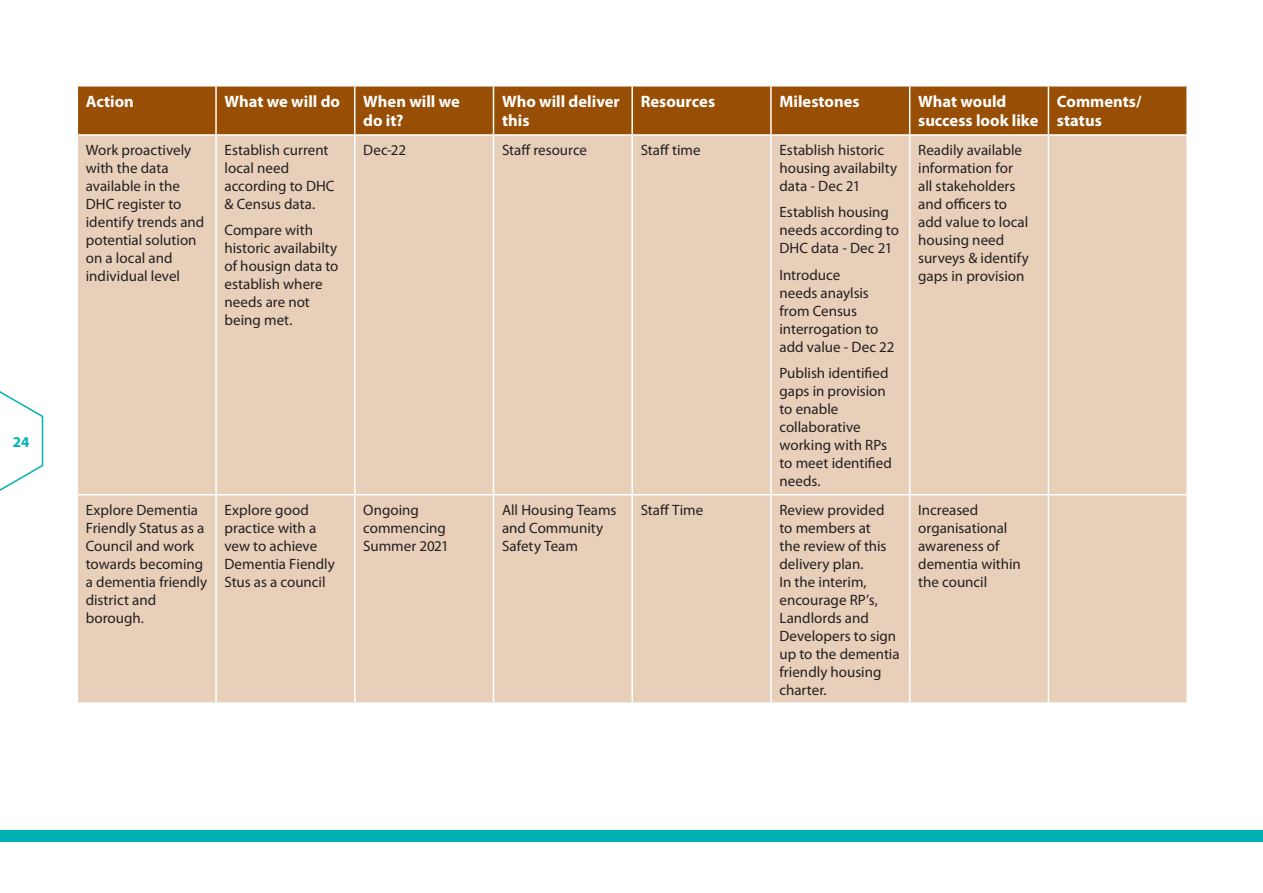
<style>
.page{position:relative;width:1263px;height:893px;background:#fff}
.page>*{position:absolute;margin:0;border:0;box-sizing:border-box;transform-origin:0 0}
.t1{font:700 16.5px/19.8px "Myriad Pro";color:#fff}
.t2{font:15px/18px "Myriad Pro";color:#231f20}
.t3{font:700 15px "Myriad Pro";color:#00b1b2}
</style>
<div class="page">
<div style="left:0;top:830px;width:1263px;height:12px;background:#00b1b2"></div>
<svg style="left:0;top:391px;width:44px;height:100px"></svg>
<div style="left:78px;top:87px;width:1108px;height:47px;background:#984f05"></div>
<div style="left:78px;top:136px;width:1108px;height:566px;background:#e8cfb9"></div>
<hr style="left:215px;top:136px;width:2px;height:358px;background:#fff">
<hr style="left:354px;top:136px;width:1px;height:358px;background:#fff">
<hr style="left:493px;top:136px;width:1px;height:358px;background:#fff">
<hr style="left:631px;top:136px;width:2px;height:358px;background:#fff">
<hr style="left:770px;top:136px;width:2px;height:358px;background:#fff">
<hr style="left:909px;top:136px;width:1px;height:358px;background:#fff">
<hr style="left:1048px;top:136px;width:1px;height:358px;background:#fff">
<hr style="left:77px;top:494px;width:139px;height:1px;background:#fff">
<hr style="left:216px;top:494px;width:139px;height:1px;background:#fff">
<hr style="left:215px;top:495px;width:2px;height:207px;background:#fff">
<hr style="left:355px;top:494px;width:138px;height:1px;background:#fff">
<hr style="left:354px;top:495px;width:1px;height:207px;background:#fff">
<hr style="left:493px;top:494px;width:139px;height:1px;background:#fff">
<hr style="left:493px;top:495px;width:1px;height:207px;background:#fff">
<hr style="left:632px;top:494px;width:139px;height:1px;background:#fff">
<hr style="left:631px;top:495px;width:2px;height:207px;background:#fff">
<hr style="left:771px;top:494px;width:139px;height:1px;background:#fff">
<hr style="left:770px;top:495px;width:2px;height:207px;background:#fff">
<hr style="left:910px;top:494px;width:138px;height:1px;background:#fff">
<hr style="left:909px;top:495px;width:1px;height:207px;background:#fff">
<hr style="left:1048px;top:494px;width:140px;height:1px;background:#fff">
<hr style="left:1048px;top:495px;width:1px;height:207px;background:#fff">
<hr style="left:215px;top:87px;width:2px;height:47px;background:#fff">
<hr style="left:354px;top:87px;width:1px;height:47px;background:#fff">
<hr style="left:493px;top:87px;width:1px;height:47px;background:#fff">
<hr style="left:631px;top:87px;width:2px;height:47px;background:#fff">
<hr style="left:770px;top:87px;width:2px;height:47px;background:#fff">
<hr style="left:909px;top:87px;width:1px;height:47px;background:#fff">
<hr style="left:1048px;top:87px;width:1px;height:47px;background:#fff">
<p class="t3" style="left:13px;top:432px;width:18px">24</p>
<p class="t1" style="left:86px;top:91px;width:50px">Action</p>
<p class="t1" style="left:225px;top:91px;width:117px">What we will do</p>
<p class="t1" style="left:363px;top:91px;width:98px">When will we do it?</p>
<p class="t1" style="left:502px;top:91px;width:119px">Who will deliver this</p>
<p class="t1" style="left:641px;top:91px;width:76px">Resources</p>
<p class="t1" style="left:779px;top:91px;width:82px">Milestones</p>
<p class="t1" style="left:918px;top:91px;width:122px">What would success look like</p>
<p class="t1" style="left:1057px;top:91px;width:86px">Comments/ status</p>
<p class="t2" style="left:86px;top:140px;width:120px">Work proactively with the data available in the<br>DHC register to identify trends and potential solution on a local and individual level</p>
<p class="t2" style="left:225px;top:140px;width:112px">Establish current local need according to DHC &amp; Census data.</p>
<p class="t2" style="left:363px;top:140px;width:44px">Dec-22</p>
<p class="t2" style="left:502px;top:140px;width:87px">Staff resource</p>
<p class="t2" style="left:641px;top:140px;width:61px">Staff time</p>
<p class="t2" style="left:779px;top:140px;width:119px">Establish historic housing availabilty data - Dec 21</p>
<p class="t2" style="left:779px;top:203px;width:121px">Establish housing needs according to<br>DHC data - Dec 21</p>
<p class="t2" style="left:779px;top:265px;width:117px">Introduce<br>needs anaylsis from Census interrogation to add value - Dec 22</p>
<p class="t2" style="left:779px;top:364px;width:114px">Publish identified gaps in provision to enable collaborative working with RPs to meet identified needs.</p>
<p class="t2" style="left:918px;top:140px;width:112px">Readily available information for all stakeholders and officers to add value to local housing need surveys &amp; identify gaps in provision</p>
<p class="t2" style="left:225px;top:221px;width:115px">Compare with historic availabilty of housign data to establish where needs are not being met.</p>
<p class="t2" style="left:86px;top:500px;width:123px">Explore Dementia<br>Friendly Status as a<br>Council and work towards becoming a dementia friendly district and borough.</p>
<p class="t2" style="left:225px;top:500px;width:112px">Explore good practice with a vew to achieve<br>Dementia Fiendly<br>Stus as a council</p>
<p class="t2" style="left:363px;top:500px;width:87px">Ongoing commencing<br>Summer 2021</p>
<p class="t2" style="left:502px;top:500px;width:116px">All Housing Teams and Community<br>Safety Team</p>
<p class="t2" style="left:641px;top:500px;width:64px">Staff Time</p>
<p class="t2" style="left:779px;top:500px;width:122px">Review provided to members at<br>the review of this delivery plan.<br>In the interim, encourage RP’s,<br>Landlords and<br>Developers to sign up to the dementia friendly housing charter.</p>
<p class="t2" style="left:918px;top:500px;width:104px">Increased organisational awareness of dementia within the council</p>
</div>
